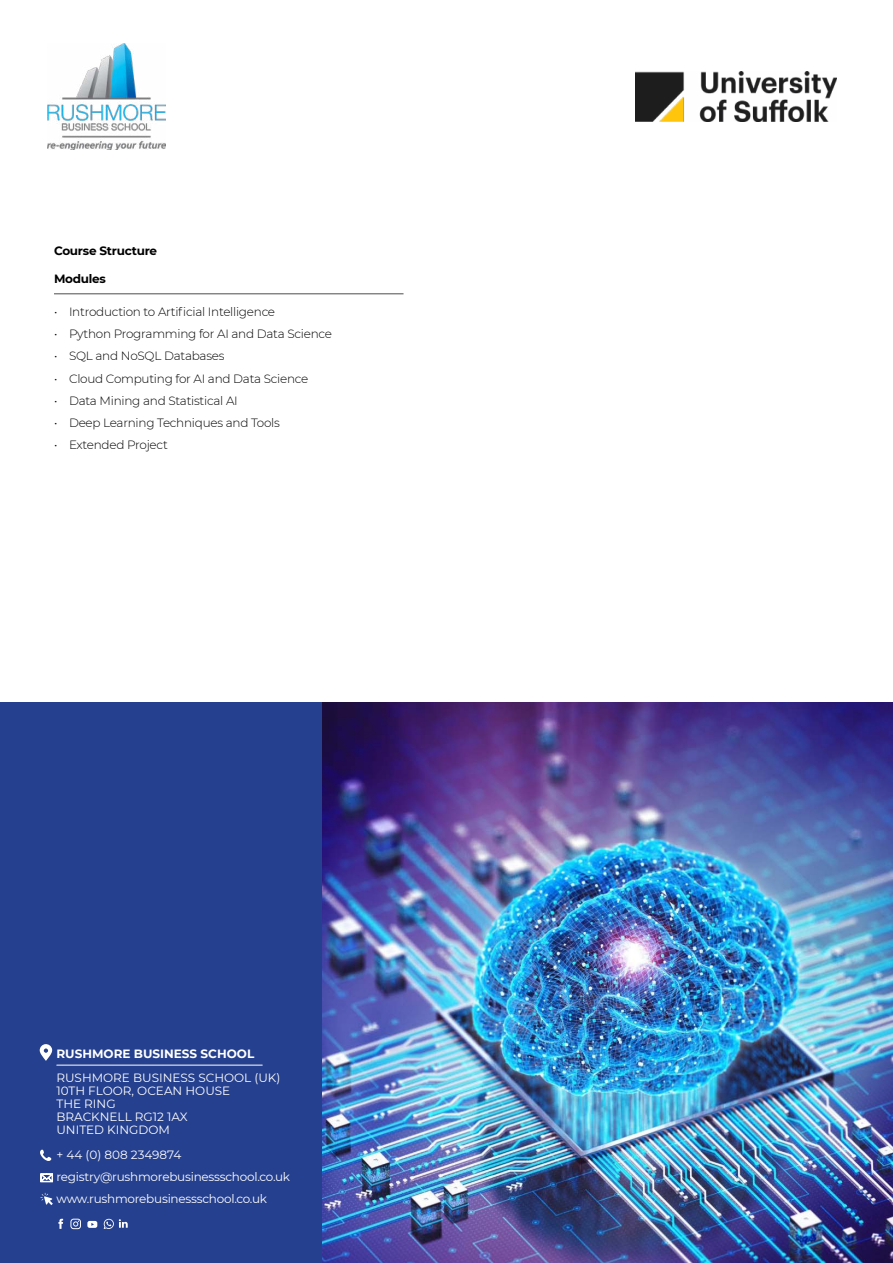
<style>
.page{position:relative;width:893px;height:1263px;background:#fff}
.page>*{position:absolute;margin:0;border:0;box-sizing:border-box;transform-origin:0 0}
.t1{font:300 12px "Montserrat";letter-spacing:-.02em;color:#000}
.t2{font:12px/22.2px "Montserrat";letter-spacing:-.02em;color:#fff}
.t3{font:12px/13.2px "Montserrat";color:#fff}
.t4{font:700 12px "Montserrat";color:#fff}
.t5{font:700 12px "Montserrat";letter-spacing:-.02em;color:#000}
</style>
<div class="page">
<div style="left:0;top:702px;width:322px;height:561px;background:#25408e"></div>
<img style="left:322px;top:702px;width:571px;height:561px">
<hr style="left:57px;top:1065px;width:205px;height:1px;background:#fff">
<svg style="left:40px;top:1044px;width:12px;height:17px"></svg>
<svg style="left:87px;top:1221px;width:10px;height:7px"></svg>
<svg style="left:58px;top:1219px;width:5px;height:10px"></svg>
<svg style="left:70px;top:1219px;width:11px;height:10px"></svg>
<svg style="left:104px;top:1219px;width:24px;height:10px"></svg>
<svg style="left:40px;top:1149px;width:11px;height:12px"></svg>
<svg style="left:40px;top:1173px;width:13px;height:10px"></svg>
<svg style="left:40px;top:1193px;width:13px;height:12px"></svg>
<img style="left:636px;top:72px;width:201px;height:49px">
<img style="left:48px;top:44px;width:117px;height:106px">
<hr style="left:54px;top:293px;width:350px;height:1px;background:#4d4d4f">
<p class="t5" style="left:54px;top:245px;width:105px">Course Structure</p>
<p class="t5" style="left:54px;top:274px;width:53px">Modules</p>
<p class="t1" style="left:54px;top:303px;width:223px">• Introduction to Artificial Intelligence</p>
<p class="t1" style="left:54px;top:326px;width:279px">• Python Programming for AI and Data Science</p>
<p class="t1" style="left:54px;top:348px;width:172px">• SQL and NoSQL Databases</p>
<p class="t1" style="left:54px;top:370px;width:256px">• Cloud Computing for AI and Data Science</p>
<p class="t1" style="left:54px;top:392px;width:185px">• Data Mining and Statistical AI</p>
<p class="t1" style="left:54px;top:414px;width:227px">• Deep Learning Techniques and Tools</p>
<p class="t1" style="left:54px;top:437px;width:115px">• Extended Project</p>
<p class="t4" style="left:56px;top:1049px;width:199px">RUSHMORE BUSINESS SCHOOL</p>
<p class="t3" style="left:56px;top:1072px;width:225px">RUSHMORE BUSINESS SCHOOL (UK)<br>10TH FLOOR, OCEAN HOUSE<br>THE RING<br>BRACKNELL RG12 1AX<br>UNITED KINGDOM</p>
<p class="t2" style="left:56px;top:1144px;width:235px">+ 44 (0) 808 2349874 registry@rushmorebusinessschool.co.uk www.rushmorebusinessschool.co.uk</p>
</div>
